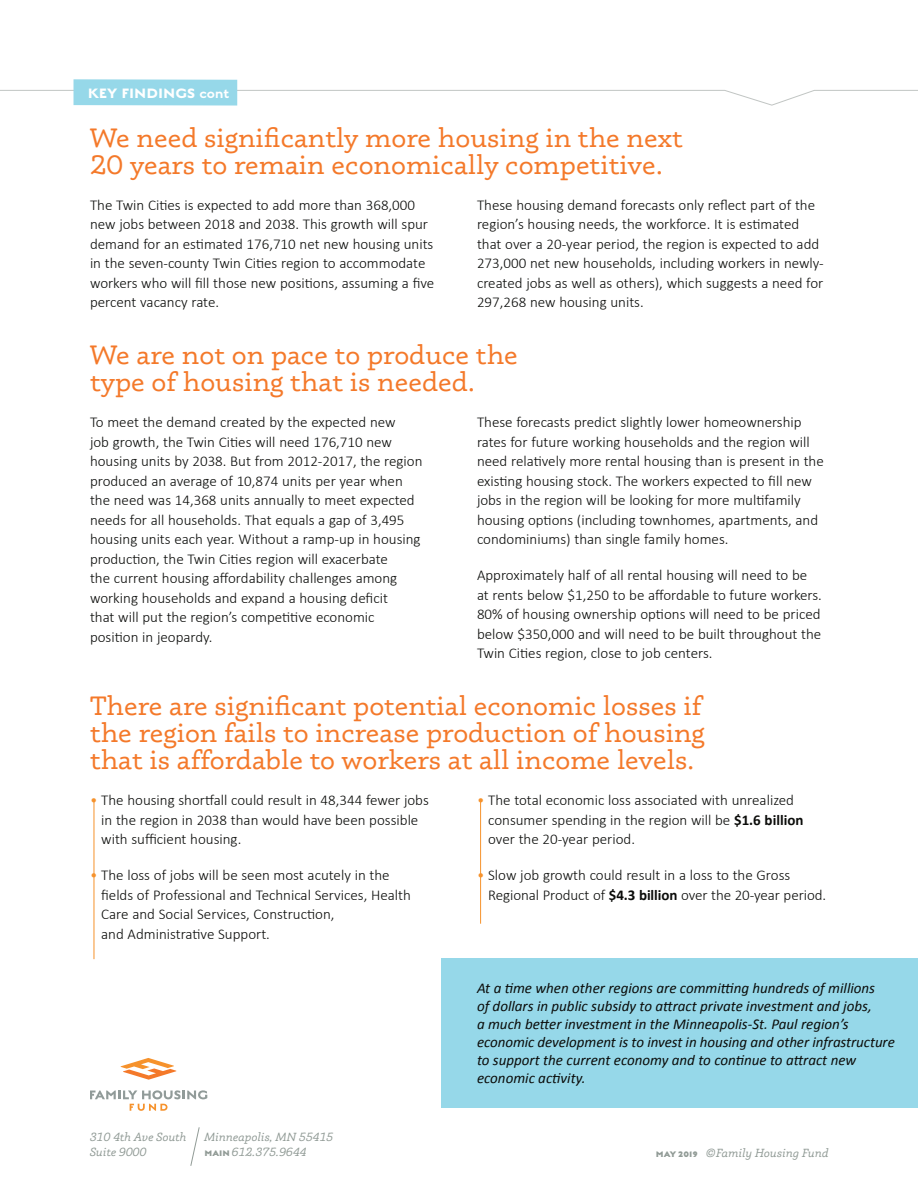
<style>
.page{position:relative;width:918px;height:1188px;background:#fff}
.page>*{position:absolute;margin:0;border:0;box-sizing:border-box;transform-origin:0 0}
._02Subhead{font:27px/27px "Phoreus Cherokee";color:#f4792a}
._01Body{font:700 15.15px "English Grotesque";color:#fff}
._01Body-2{font:300 15px/19.5px "Calibri";color:#0b0c0a}
.sidebar_body{font:italic 15px/18px "Calibri";color:#0b0c0a}
.t1{font:italic 12px "Phoreus Cherokee";color:#919b96}
.s1{font-weight:500}
.s2{color:#f6922c}
.s3{font-weight:700}
.s4{font-family:"English Grotesque";font-weight:800;font-style:normal;font-size:9px}
</style>
<div class="page">
<svg style="left:90px;top:1090px;width:117px;height:21px"></svg>
<svg style="left:120px;top:1058px;width:57px;height:22px"></svg>
<svg style="left:190px;top:1127px;width:10px;height:39px"></svg>
<hr style="left:94px;top:801px;width:1px;height:158px;background:#f6922c">
<svg style="left:0;top:90px;width:918px;height:16px"></svg>
<div style="left:74px;top:79px;width:163px;height:27px;background:#96d8e9"></div>
<hr style="left:480px;top:801px;width:1px;height:123px;background:#f6922c">
<div style="left:441px;top:958px;width:477px;height:149px;background:#96d8e9"></div>
<p class="_01Body" style="left:88px;top:84px;width:143px">KEY FINDINGS <span class="s1">cont</span></p>
<p class="_02Subhead" style="left:90px;top:124px;width:594px">We need significantly more housing in the next<br>20 years to remain economically competitive.</p>
<p class="_01Body-2" style="left:90px;top:194px;width:346px">The Twin Cities is expected to add more than 368,000 new jobs between 2018 and 2038. This growth will spur demand for an estimated 176,710 net new housing units in the seven-county Twin Cities region to accommodate workers who will fill those new positions, assuming a five percent vacancy rate.</p>
<p class="_01Body-2" style="left:477px;top:194px;width:348px">These housing demand forecasts only reflect part of the region’s housing needs, the workforce. It is estimated that over a 20-year period, the region is expected to add 273,000 net new households, including workers in newly&shy;created jobs as well as others), which suggests a need for 297,268 new housing units.</p>
<p class="_02Subhead" style="left:90px;top:341px;width:429px">We are not on pace to produce the type of housing that is needed.</p>
<p class="_01Body-2" style="left:90px;top:412px;width:334px">To meet the demand created by the expected new<br>job growth, the Twin Cities will need 176,710 new housing units by 2038. But from 2012-2017, the region produced an average of 10,874 units per year when the need was 14,368 units annually to meet expected needs for all households. That equals a gap of 3,495 housing units each year. Without a ramp-up in housing production, the Twin Cities region will exacerbate<br>the current housing affordability challenges among working households and expand a housing deficit<br>that will put the region’s competitive economic position in jeopardy.</p>
<p class="_01Body-2" style="left:477px;top:412px;width:348px">These forecasts predict slightly lower homeownership rates for future working households and the region will need relatively more rental housing than is present in the existing housing stock. The workers expected to fill new jobs in the region will be looking for more multifamily housing options (including townhomes, apartments, and condominiums) than single family homes.</p>
<p class="_01Body-2" style="left:477px;top:565px;width:346px">Approximately half of all rental housing will need to be at rents below $1,250 to be affordable to future workers.<br>80% of housing ownership options will need to be priced below $350,000 and will need to be built throughout the Twin Cities region, close to job centers.</p>
<p class="_02Subhead" style="left:90px;top:692px;width:616px">There are significant potential economic losses if the region fails to increase production of housing that is affordable to workers at all income levels.</p>
<p class="_01Body-2" style="left:101px;top:790px;width:329px;text-indent:-11px"><span class="s2">•</span> The housing shortfall could result in 48,344 fewer jobs in the region in 2038 than would have been possible with sufficient housing.</p>
<p class="_01Body-2" style="left:101px;top:865px;width:311px;text-indent:-11px"><span class="s2">•</span> The loss of jobs will be seen most acutely in the fields of Professional and Technical Services, Health Care and Social Services, Construction,<br>and Administrative Support.</p>
<p class="_01Body-2" style="left:488px;top:790px;width:317px;text-indent:-11px"><span class="s2">•</span> The total economic loss associated with unrealized consumer spending in the region will be <span class="s3">$1.6 billion </span>over the 20-year period.</p>
<p class="_01Body-2" style="left:488px;top:865px;width:339px;text-indent:-11px"><span class="s2">•</span> Slow job growth could result in a loss to the Gross<br>Regional Product of <span class="s3">$4.3 billion</span> over the 20-year period.</p>
<p class="sidebar_body" style="left:477px;top:979px;width:419px">At a time when other regions are committing hundreds of millions<br>of dollars in public subsidy to attract private investment and jobs,<br>a much better investment in the Minneapolis-St. Paul region’s economic development is to invest in housing and other infrastructure to support the current economy and to continue to attract new economic activity.</p>
<p class="t1" style="left:90px;top:1130px;width:98px">310 4th Ave South</p>
<p class="t1" style="left:90px;top:1145px;width:58px">Suite 9000</p>
<p class="t1" style="left:204px;top:1130px;width:131px">Minneapolis, MN 55415</p>
<p class="t1" style="left:204px;top:1145px;width:104px"><span class="s4">MAIN</span> 612.375.9644</p>
<p class="t1" style="left:656px;top:1146px;width:174px"><span class="s4">MAY 2019</span> ©Family Housing Fund</p>
</div>
